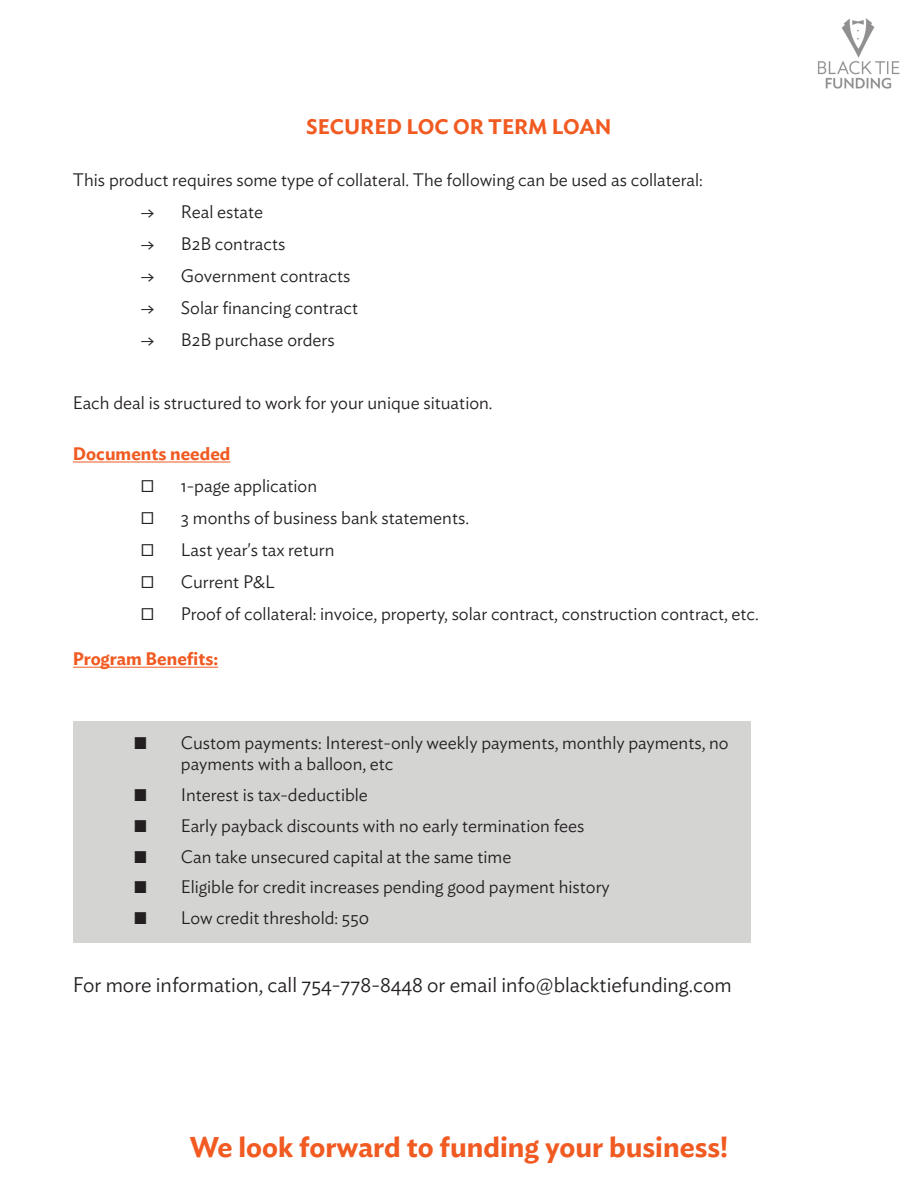
<style>
.page{position:relative;width:918px;height:1188px;background:#fff}
.page>*{position:absolute;margin:0;border:0;box-sizing:border-box;transform-origin:0 0}
.t1{font:600 28.5px "Ideal Sans";color:#f15a21}
.t2{font:300 21px "Ideal Sans";color:#231f20}
.t3{font:600 21px "Ideal Sans";color:#f15a21}
.t4{font:300 18px/21px "Ideal Sans";color:#231f20}
.t5{font:600 18px "Ideal Sans";color:#f15a21}
</style>
<div class="page">
<img style="left:817px;top:18px;width:83px;height:71px">
<hr style="left:73px;top:462px;width:157px;height:1px;background:#f15a21">
<hr style="left:73px;top:667px;width:145px;height:1px;background:#f15a21">
<div style="left:73px;top:721px;width:678px;height:222px;background:#d4d4d3"></div>
<p class="t3" style="left:306px;top:110px;width:307px">SECURED LOC OR TERM LOAN</p>
<p class="t4" style="left:73px;top:168px;width:632px">This product requires some type of collateral. The following can be used as collateral:</p>
<p class="t4" style="left:140px;top:199px;width:124px">• Real estate</p>
<p class="t4" style="left:140px;top:231px;width:147px">• B2B contracts</p>
<p class="t4" style="left:140px;top:263px;width:212px">• Government contracts</p>
<p class="t4" style="left:140px;top:295px;width:219px">• Solar financing contract</p>
<p class="t4" style="left:140px;top:327px;width:196px">• B2B purchase orders</p>
<p class="t4" style="left:73px;top:391px;width:421px">Each deal is structured to work for your unique situation.</p>
<p class="t5" style="left:73px;top:440px;width:159px">Documents needed</p>
<p class="t4" style="left:140px;top:474px;width:178px">• 1-page application</p>
<p class="t4" style="left:140px;top:506px;width:330px">• 3 months of business bank statements.</p>
<p class="t4" style="left:140px;top:538px;width:196px">• Last year's tax return</p>
<p class="t4" style="left:140px;top:570px;width:136px">• Current P&amp;L</p>
<p class="t4" style="left:140px;top:602px;width:620px">• Proof of collateral: invoice, property, solar contract, construction contract, etc.</p>
<p class="t5" style="left:73px;top:645px;width:147px">Program Benefits:</p>
<p class="t4" style="left:181px;top:731px;width:549px;text-indent:-47px">• Custom payments: Interest-only weekly payments, monthly payments, no payments with a balloon, etc</p>
<p class="t4" style="left:134px;top:783px;width:236px">• Interest is tax-deductible</p>
<p class="t4" style="left:134px;top:814px;width:452px">• Early payback discounts with no early termination fees</p>
<p class="t4" style="left:134px;top:844px;width:379px">• Can take unsecured capital at the same time</p>
<p class="t4" style="left:134px;top:875px;width:478px">• Eligible for credit increases pending good payment history</p>
<p class="t4" style="left:134px;top:906px;width:237px">• Low credit threshold: 550</p>
<p class="t2" style="left:73px;top:968px;width:660px">For more information, call 754-778-8448 or email info@blacktiefunding.com</p>
<h1 class="t1" style="left:190px;top:1124px;width:540px">We look forward to funding your business!</h1>
</div>
